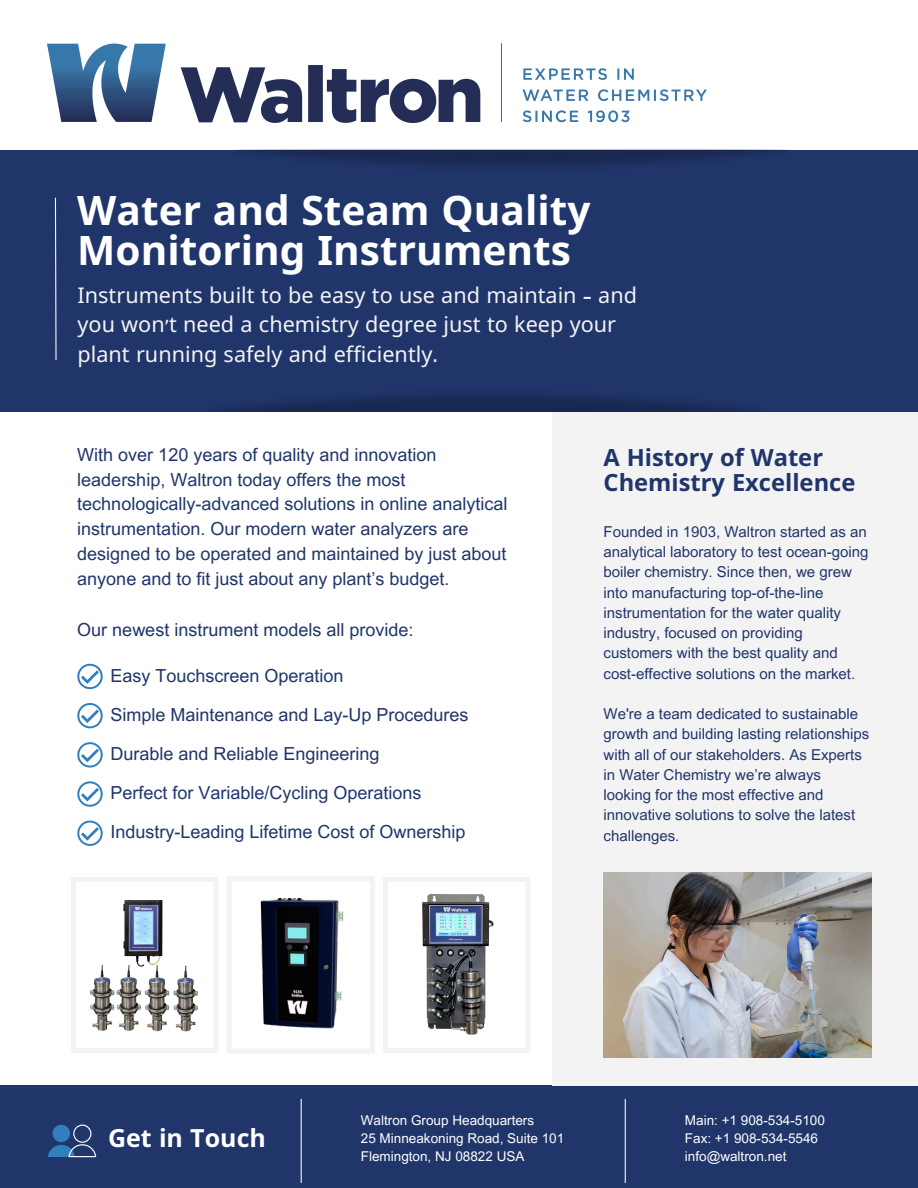
<style>
.page{position:relative;width:918px;height:1188px;background:#fff}
.page>*{position:absolute;margin:0;border:0;box-sizing:border-box;transform-origin:0 0}
.t1{font:700 40.65px/40.7px "Noto Sans";color:#fff}
.t2{font:700 25.05px "Noto Sans";color:#fff}
.t3{font:700 23.7px/25.7px "Noto Sans";color:#20356a}
.t4{font:21.6px/29.4px "Noto Sans";color:#f3f3f4}
.t5{font:18px/24.8px "Arial MT Pro";color:#20356a}
.t6{font:15px/20.2px "Arial MT Pro";color:#20356a}
.t7{font:13.5px "Arial MT Pro";color:#fff}
.s1{font-family:"Fb Metropolis"}
</style>
<div class="page">
<div style="left:0;top:146px;width:918px;height:266px;background:#20356a"></div>
<div style="left:0;top:7px;width:918px;height:143px;background:#fff"></div>
<div style="left:0;top:1085px;width:918px;height:103px;background:#20356a"></div>
<svg style="left:77px;top:664px;width:26px;height:25px"></svg>
<svg style="left:77px;top:703px;width:26px;height:25px"></svg>
<svg style="left:77px;top:742px;width:26px;height:26px"></svg>
<svg style="left:77px;top:781px;width:26px;height:26px"></svg>
<svg style="left:77px;top:821px;width:26px;height:25px"></svg>
<div style="left:552px;top:412px;width:366px;height:673px;background:#f3f3f4"></div>
<hr style="left:301px;top:1099px;width:1px;height:84px;background:#f3f3f4">
<hr style="left:625px;top:1099px;width:1px;height:84px;background:#f3f3f4">
<img style="left:604px;top:872px;width:267px;height:186px">
<svg style="left:54px;top:197px;width:3px;height:163px"></svg>
<svg style="left:48px;top:1125px;width:48px;height:32px"></svg>
<svg style="left:71px;top:877px;width:147px;height:176px"></svg>
<img style="left:86px;top:896px;width:118px;height:139px">
<svg style="left:227px;top:877px;width:148px;height:176px"></svg>
<img style="left:231px;top:899px;width:144px;height:134px">
<svg style="left:383px;top:877px;width:147px;height:176px"></svg>
<img style="left:420px;top:892px;width:74px;height:145px">
<img style="left:48px;top:43px;width:659px;height:80px">
<p class="t1" style="left:77px;top:189px;width:515px">Water and Steam Quality<br>Monitoring Instruments</p>
<p class="t4" style="left:78px;top:280px;width:561px">Instruments built to be easy to use and maintain <span class="s1">–</span> and you won<span class="s1">’</span>t need a chemistry degree just to keep your plant running safely and efficiently<span class="s1">.</span></p>
<h3 class="t5" style="left:77px;top:444px;width:432px">With over 120 years of quality and innovation leadership, Waltron today offers the most technologically-advanced solutions in online analytical instrumentation. Our modern water analyzers are designed to be operated and maintained by just about anyone and to fit just about any plant’s budget.</h3>
<h3 class="t5" style="left:77px;top:620px;width:338px">Our newest instrument models all provide:</h3>
<p class="t5" style="left:110px;top:665px;width:235px">Easy Touchscreen Operation</p>
<p class="t5" style="left:110px;top:704px;width:360px">Simple Maintenance and Lay-Up Procedures</p>
<p class="t5" style="left:110px;top:744px;width:271px">Durable and Reliable Engineering</p>
<h1 class="t5" style="left:110px;top:783px;width:313px">Perfect for Variable/Cycling Operations</h1>
<h2 class="t5" style="left:110px;top:822px;width:357px">Industry-Leading Lifetime Cost of Ownership</h2>
<h3 class="t3" style="left:604px;top:444px;width:253px">A History of Water<br>Chemistry Excellence</h3>
<h3 class="t6" style="left:604px;top:523px;width:267px">Founded in 1903, Waltron started as an analytical laboratory to test ocean-going boiler chemistry. Since then, we grew into manufacturing top-of-the-line instrumentation for the water quality industry, focused on providing customers with the best quality and cost-effective solutions on the market.</h3>
<p class="t6" style="left:604px;top:706px;width:267px">We're a team dedicated to sustainable growth and building lasting relationships with all of our stakeholders. As Experts in Water Chemistry we’re always looking for the most effective and innovative solutions to solve the latest challenges.</p>
<p class="t2" style="left:108px;top:1120px;width:159px">Get in Touch</p>
<p class="t7" style="left:361px;top:1115px;width:175px">Waltron Group Headquarters</p>
<h3 class="t7" style="left:361px;top:1133px;width:205px">25 Minneakoning Road, Suite 101</h3>
<p class="t7" style="left:361px;top:1151px;width:165px">Flemington, NJ 08822 USA</p>
<h3 class="t7" style="left:685px;top:1115px;width:141px">Main: +1 908-534-5100</h3>
<h2 class="t7" style="left:685px;top:1133px;width:135px">Fax: +1 908-534-5546</h2>
<h4 class="t7" style="left:685px;top:1151px;width:103px">info@waltron.net</h4>
</div>
